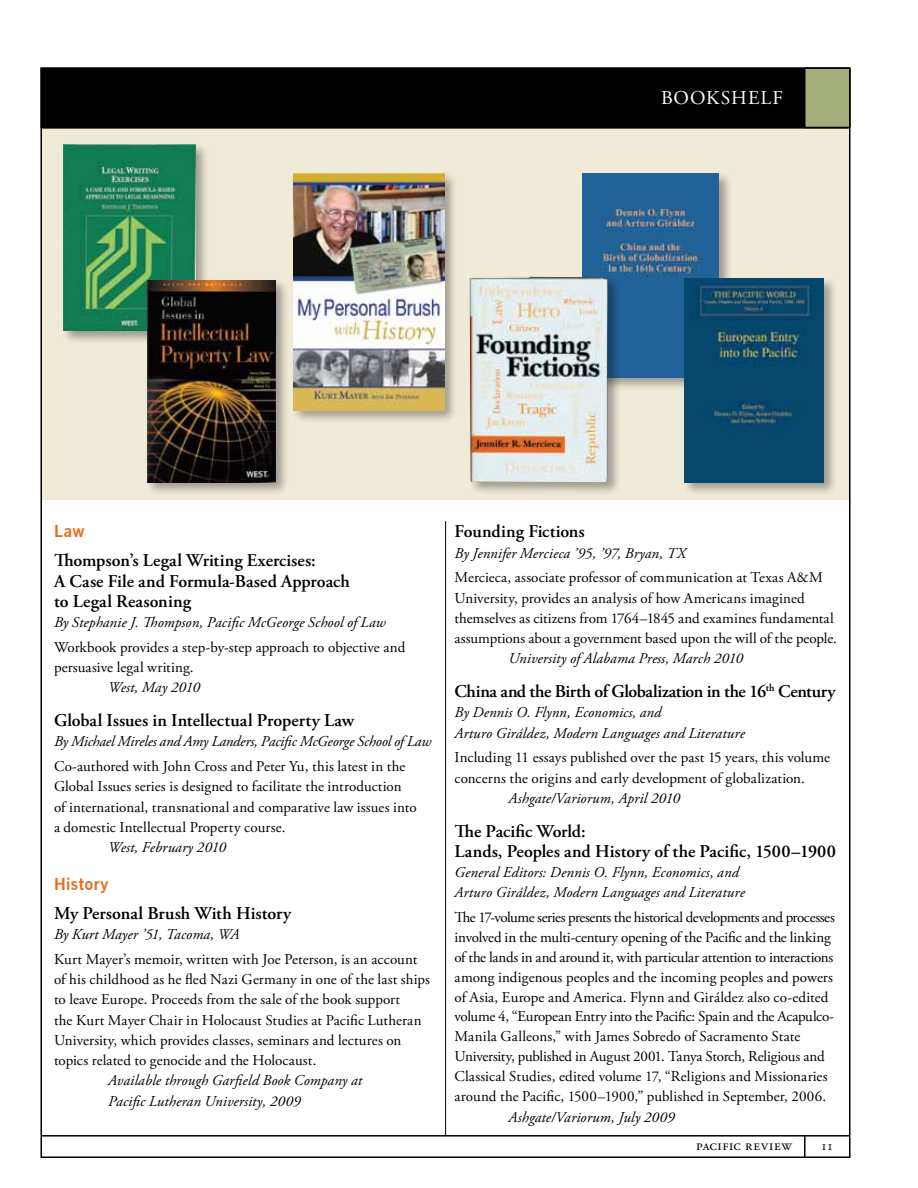
<style>
.page{position:relative;width:918px;height:1188px;background:#fff}
.page>*{position:absolute;margin:0;border:0;box-sizing:border-box;transform-origin:0 0}
.t1{font:19.5px "Adobe Garamond Pro";color:#fff}
.t2{font:600 18px/20.2px "Adobe Garamond Pro";color:#000}
.t3{font:700 16.5px "News Gothic BT";letter-spacing:.035em;color:#e76f1f}
.t4{font:15px/20.2px "Adobe Garamond Pro";color:#000}
.t5{font:italic 15px/20.2px "Adobe Garamond Pro";letter-spacing:.005em;color:#000}
.t6{font:italic 15px "Adobe Garamond Pro";letter-spacing:-.015em;color:#000}
.t7{font:13.5px "Adobe Garamond Pro";color:#000}
</style>
<div class="page">
<hr style="left:804px;top:1136px;width:2px;height:21px;background:#000">
<hr style="left:445px;top:521px;width:1px;height:615px;background:#000">
<div style="left:41px;top:126px;width:809px;height:374px;background:#f0ead8"></div>
<hr style="left:41px;top:1135px;width:809px;height:2px;background:#000">
<div style="left:40px;top:68px;width:810px;height:61px;background:#000;border:2px solid #000"></div>
<div style="left:804px;top:68px;width:46px;height:60px;background:#a3ae7c;border:2px solid #000"></div>
<div style="left:580px;top:171px;width:153px;height:220px;background:#000;opacity:.34"></div>
<img style="left:583px;top:174px;width:136px;height:203px">
<div style="left:682px;top:277px;width:156px;height:219px;background:#000;opacity:.34"></div>
<img style="left:684px;top:279px;width:140px;height:203px">
<div style="left:61px;top:142px;width:149px;height:203px;background:#000;opacity:.34"></div>
<img style="left:63px;top:144px;width:132px;height:187px">
<div style="left:292px;top:171px;width:166px;height:253px;background:#000;opacity:.34"></div>
<img style="left:294px;top:174px;width:150px;height:236px">
<div style="left:467px;top:275px;width:154px;height:221px;background:#000;opacity:.34"></div>
<img style="left:470px;top:277px;width:138px;height:205px">
<div style="left:145px;top:278px;width:145px;height:219px;background:#000;opacity:.34"></div>
<img style="left:147px;top:280px;width:129px;height:202px">
<h1 class="t1" style="left:661px;top:86px;width:84px">BookShelf</h1>
<p class="t3" style="left:54px;top:521px;width:32px">Law</p>
<p class="t2" style="left:54px;top:551px;width:298px">Thompson’s Legal Writing Exercises:<br>A Case File and Formula-Based Approach to Legal Reasoning</p>
<p class="t5" style="left:54px;top:613px;width:333px">By Stephanie J. Thompson, Pacific McGeorge School of Law</p>
<p class="t4" style="left:54px;top:638px;width:353px">Workbook provides a step-by-step approach to objective and persuasive legal writing.</p>
<p class="t5" style="left:108px;top:678px;width:93px">West, May 2010</p>
<p class="t2" style="left:54px;top:711px;width:302px">Global Issues in Intellectual Property Law</p>
<p class="t6" style="left:54px;top:733px;width:379px">By Michael Mireles and Amy Landers, Pacific McGeorge School of Law</p>
<p class="t4" style="left:54px;top:757px;width:364px">Co-authored with John Cross and Peter Yu, this latest in the Global Issues series is designed to facilitate the introduction of international, transnational and comparative law issues into a domestic Intellectual Property course.</p>
<p class="t5" style="left:108px;top:838px;width:119px">West, February 2010</p>
<p class="t3" style="left:54px;top:874px;width:56px">History</p>
<p class="t2" style="left:54px;top:903px;width:239px">My Personal Brush With History</p>
<p class="t5" style="left:54px;top:925px;width:187px">By Kurt Mayer ’51, Tacoma, WA</p>
<p class="t4" style="left:54px;top:950px;width:378px">Kurt Mayer’s memoir, written with Joe Peterson, is an account of his childhood as he fled Nazi Germany in one of the last ships to leave Europe. Proceeds from the sale of the book support<br>the Kurt Mayer Chair in Holocaust Studies at Pacific Lutheran University, which provides classes, seminars and lectures on topics related to genocide and the Holocaust.</p>
<p class="t5" style="left:108px;top:1071px;width:256px">Available through Garfield Book Company at<br>Pacific Lutheran University, 2009</p>
<p class="t2" style="left:454px;top:522px;width:132px">Founding Fictions</p>
<p class="t5" style="left:454px;top:543px;width:233px">By Jennifer Mercieca ’95, ’97, Bryan, TX</p>
<p class="t4" style="left:454px;top:568px;width:384px">Mercieca, associate professor of communication at Texas A&amp;M University, provides an analysis of how Americans imagined themselves as citizens from 1764–1845 and examines fundamental assumptions about a government based upon the will of the people.</p>
<p class="t5" style="left:508px;top:649px;width:236px">University of Alabama Press, March 2010</p>
<p class="t2" style="left:454px;top:681px;width:383px">China and the Birth of Globalization in the 16<sup>th</sup> Century</p>
<p class="t5" style="left:454px;top:703px;width:292px">By Dennis O. Flynn, Economics, and<br>Arturo Giráldez, Modern Languages and Literature</p>
<p class="t4" style="left:454px;top:748px;width:377px">Including 11 essays published over the past 15 years, this volume concerns the origins and early development of globalization.</p>
<p class="t5" style="left:508px;top:788px;width:173px">Ashgate/Variorum, April 2010</p>
<p class="t2" style="left:454px;top:821px;width:383px">The Pacific World:<br>Lands, Peoples and History of the Pacific, 1500–1900</p>
<p class="t5" style="left:454px;top:863px;width:292px">General Editors: Dennis O. Flynn, Economics, and<br>Arturo Giráldez, Modern Languages and Literature</p>
<p class="t4" style="left:454px;top:908px;width:382px">The 17-volume series presents the historical developments and processes involved in the multi-century opening of the Pacific and the linking of the lands in and around it, with particular attention to interactions among indigenous peoples and the incoming peoples and powers of Asia, Europe and America. Flynn and Giráldez also co-edited volume 4, “European Entry into the Pacific: Spain and the Acapulco-Manila Galleons,” with James Sobredo of Sacramento State University, published in August 2001. Tanya Storch, Religious and Classical Studies, edited volume 17, “Religions and Missionaries around the Pacific, 1500–1900,” published in September, 2006.</p>
<p class="t5" style="left:508px;top:1107px;width:168px">Ashgate/Variorum, July 2009</p>
<p class="t4" style="left:696px;top:1135px;width:97px">pacific review</p>
<p class="t7" style="left:821px;top:1137px;width:14px">11</p>
</div>
